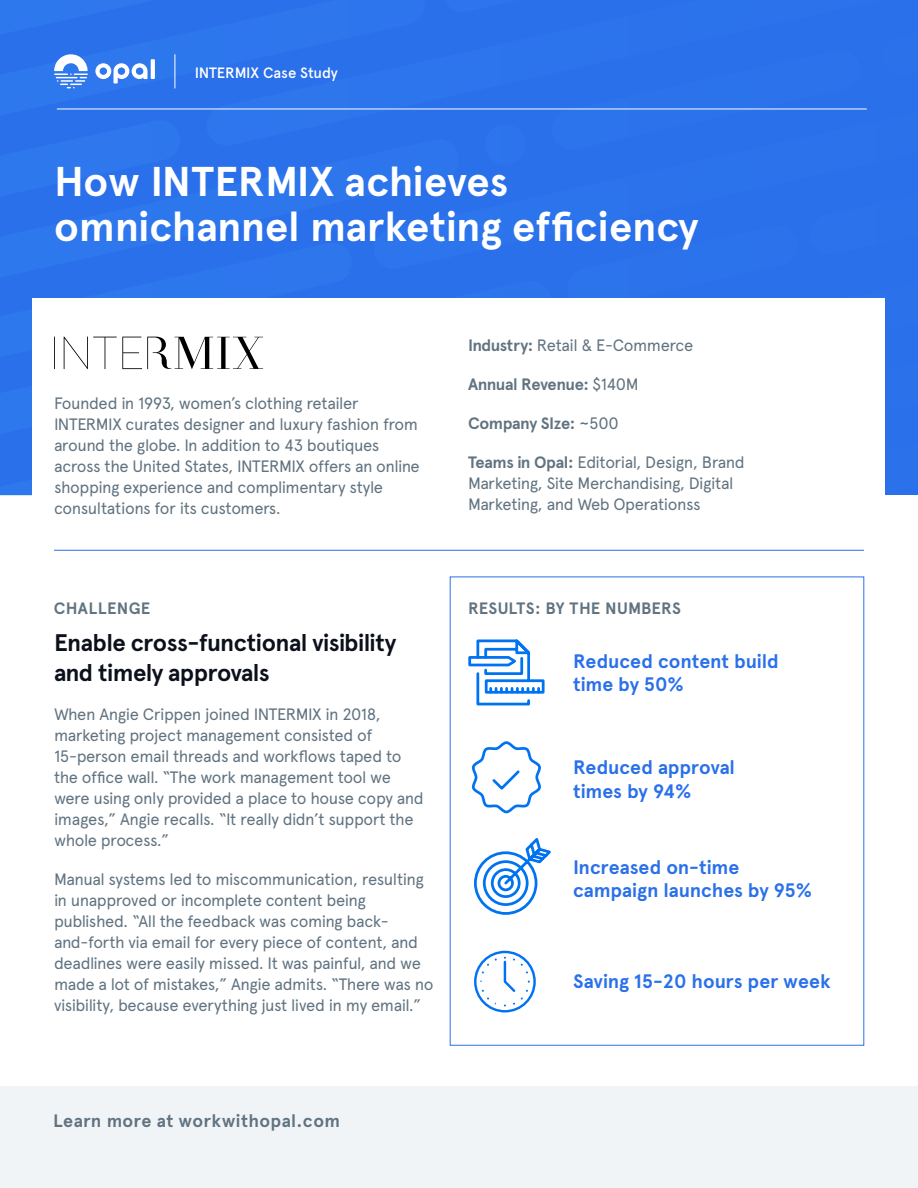
<style>
.page{position:relative;width:918px;height:1188px;background:#fff}
.page>*{position:absolute;margin:0;border:0;box-sizing:border-box;transform-origin:0 0}
.t1{font:700 41.55px/44.8px "Apercu";letter-spacing:-.005em;color:#fff}
.t2{font:700 24px/30px "Apercu";letter-spacing:-.025em;color:#0b101b}
.t3{font:700 19.5px/23.4px "Apercu";letter-spacing:-.005em;color:#2a70ea}
.t4{font:700 18px "Apercu";letter-spacing:.02em;color:#617380}
.t5{font:16.5px/21px "Apercu";letter-spacing:-.03em;color:#617380}
.t6{font:700 16.5px "Apercu";letter-spacing:-.03em;color:#617380}
.t7{font:700 16.5px "Apercu";letter-spacing:.01em;color:#617380}
.t8{font:700 16.5px "Apercu";letter-spacing:.015em;color:#617380}
.t9{font:500 15px "Apercu";letter-spacing:-.01em;color:#fff}
.s1{font-weight:700}
.s2{font-weight:400}
</style>
<div class="page">
<div style="left:0;top:0;width:918px;height:274px;background:#2a70ea"></div>
<div style="left:0;top:274px;width:918px;height:221px;background:#2a70ea"></div>
<div style="left:33px;top:298px;width:852px;height:248px;background:#fff"></div>
<div style="left:0;top:1086px;width:918px;height:102px;background:#f1f4f7"></div>
<hr style="left:57px;top:109px;width:810px;height:1px;background:#fff">
<svg style="left:151px;top:59px;width:4px;height:20px"></svg>
<svg style="left:95px;top:63px;width:53px;height:20px"></svg>
<svg style="left:54px;top:53px;width:34px;height:35px"></svg>
<hr style="left:175px;top:54px;width:1px;height:34px;background:#fff">
<svg style="left:54px;top:337px;width:209px;height:32px"></svg>
<hr style="left:54px;top:550px;width:810px;height:1px;background:#2a70ea">
<svg style="left:468px;top:639px;width:77px;height:67px"></svg>
<svg style="left:471px;top:741px;width:70px;height:73px"></svg>
<svg style="left:474px;top:838px;width:77px;height:77px"></svg>
<div style="left:474px;top:951px;width:62px;height:62px;border:2px solid #0073f2;border-radius:50%"></div>
<svg style="left:480px;top:957px;width:50px;height:49px"></svg>
<p class="t9" style="left:195px;top:64px;width:145px">INTERMIX Case Study</p>
<h1 class="t1" style="left:54px;top:160px;width:646px">How INTERMIX achieves omnichannel marketing efficiency</h1>
<p class="t5" style="left:54px;top:393px;width:367px">Founded in 1993, women’s clothing retailer INTERMIX curates designer and luxury fashion from around the globe. In addition to 43 boutiques across the United States, INTERMIX offers an online shopping experience and complimentary style consultations for its customers.</p>
<p class="t8" style="left:54px;top:598px;width:98px">CHALLENGE</p>
<h2 class="t2" style="left:54px;top:628px;width:344px">Enable cross-functional visibility and timely approvals</h2>
<p class="t5" style="left:54px;top:703px;width:371px">When Angie Crippen joined INTERMIX in 2018, marketing project management consisted of 15-person email threads and workflows taped to the office wall. “The work management tool we were using only provided a place to house copy and images,” Angie recalls. “It really didn’t support the whole process.”</p>
<p class="t5" style="left:54px;top:869px;width:381px">Manual systems led to miscommunication, resulting in unapproved or incomplete content being published. “All the feedback was coming back&shy;and-forth via email for every piece of content, and deadlines were easily missed. It was painful, and we made a lot of mistakes,” Angie admits. “There was no visibility, because everything just lived in my email.”</p>
<p class="t5" style="left:468px;top:335px;width:227px"><span class="s1">Industry:</span> Retail &amp; E-Commerce</p>
<p class="t6" style="left:468px;top:374px;width:172px">Annual Revenue: <span class="s2">$140M</span></p>
<p class="t6" style="left:468px;top:413px;width:152px">Company SIze: <span class="s2">~500</span></p>
<p class="t5" style="left:468px;top:452px;width:278px"><span class="s1">Teams in Opal:</span> Editorial, Design, Brand<br>Marketing, Site Merchandising, Digital<br>Marketing, and Web Operationss</p>
<p class="t7" style="left:468px;top:598px;width:215px">RESULTS: BY THE NUMBERS</p>
<p class="t3" style="left:573px;top:649px;width:207px">Reduced content build time by 50%</p>
<p class="t3" style="left:573px;top:756px;width:163px">Reduced approval times by 94%</p>
<p class="t3" style="left:573px;top:856px;width:241px">Increased on-time campaign launches by 95%</p>
<p class="t3" style="left:573px;top:970px;width:259px">Saving 15-20 hours per week</p>
<p class="t4" style="left:53px;top:1109px;width:288px">Learn more at workwithopal.com</p>
</div>
